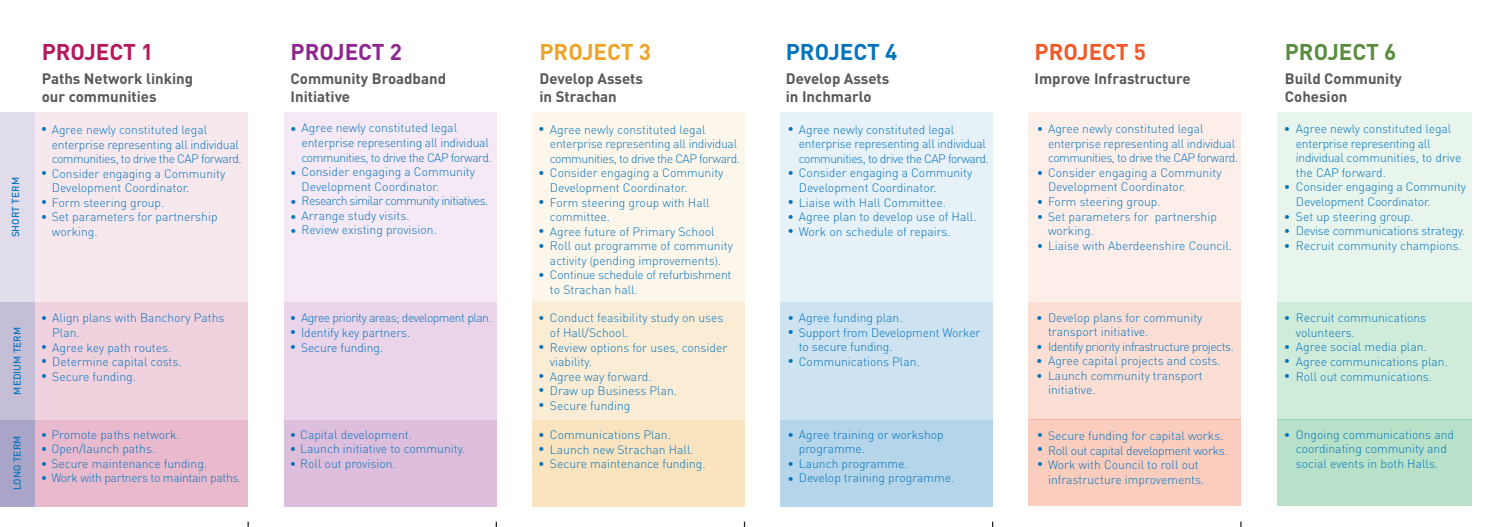
<style>
.page{position:relative;width:1489px;height:527px;background:#fff}
.page>*{position:absolute;margin:0;border:0;box-sizing:border-box;transform-origin:0 0}
.t1{font:700 22.5px "DIN Pro";color:#90268f}
.t2{font:700 22.5px "DIN Pro";color:#eda529}
.t3{font:700 22.5px "DIN Pro";color:#0573bb}
.t4{font:700 22.5px "DIN Pro";color:#f15929}
.t5{font:700 22.5px "DIN Pro";color:#588e3e}
.t6{font:700 22.5px "DIN Pro";color:#b6195b}
.t7{font:700 15px/18px "DIN Pro";color:#57585a}
.t8{font:300 12.12px/14.5px "DIN Pro";color:#0573bb}
.t9{font:300 12.12px/14.5px "DIN Pro";letter-spacing:-.02em;color:#0573bb}
.t10{font:300 12.12px/14.5px "DIN Pro";letter-spacing:-.025em;color:#0573bb}
.t11{font:300 12.12px "DIN Pro";letter-spacing:-.04em;color:#0573bb}
.t12{font:300 12.12px "DIN Pro";letter-spacing:-.05em;color:#0573bb}
.t13{font:500 10px "DIN Pro";color:#1074bc}
.s1{font-family:"Myriad Pro"}
</style>
<div class="page">
<div style="left:284px;top:112px;width:212px;height:190px;background:#f4e9f4"></div>
<div style="left:284px;top:302px;width:212px;height:117px;background:#e9d4e9"></div>
<div style="left:284px;top:419px;width:212px;height:87px;background:#ddbedd"></div>
<div style="left:532px;top:302px;width:212px;height:117px;background:#fbedd5"></div>
<div style="left:532px;top:419px;width:212px;height:87px;background:#f9e4bf"></div>
<div style="left:780px;top:112px;width:212px;height:190px;background:#e6f1f8"></div>
<div style="left:780px;top:302px;width:212px;height:117px;background:#cde3f1"></div>
<div style="left:1028px;top:112px;width:212px;height:190px;background:#fdeeea"></div>
<div style="left:1028px;top:302px;width:212px;height:117px;background:#fcded5"></div>
<div style="left:1028px;top:419px;width:212px;height:86px;background:#facdbf"></div>
<div style="left:1276px;top:112px;width:194px;height:190px;background:#e7f5ed"></div>
<div style="left:1276px;top:302px;width:194px;height:117px;background:#cfecdb"></div>
<div style="left:1276px;top:419px;width:194px;height:86px;background:#b7e2c9"></div>
<div style="left:532px;top:112px;width:212px;height:190px;background:#fdf6ea"></div>
<div style="left:780px;top:419px;width:212px;height:87px;background:#b4d5ea"></div>
<div style="left:0;top:112px;width:248px;height:190px;background:#f7e8ee"></div>
<div style="left:0;top:302px;width:248px;height:117px;background:#f0d1de"></div>
<div style="left:0;top:419px;width:248px;height:87px;background:#e9bace"></div>
<div style="left:0;top:112px;width:34px;height:190px;background:#e0dce9"></div>
<div style="left:0;top:302px;width:34px;height:117px;background:#c4bed7"></div>
<div style="left:0;top:419px;width:34px;height:87px;background:#a8a5c8"></div>
<p class="t13" style="left:9px;top:237px;width:62px;rotate:-90deg">SHORT TERM</p>
<h1 class="t6" style="left:42px;top:37px;width:113px">PROJECT 1</h1>
<p class="t7" style="left:42px;top:69px;width:153px">Paths Network linking our communities</p>
<p class="t9" style="left:52px;top:122px;width:191px;text-indent:-11px">• Agree newly constituted legal enterprise representing all individual communities, to drive the CAP forward.</p>
<p class="t8" style="left:52px;top:165px;width:175px;text-indent:-11px">• Consider engaging a Community<br>Development Coordinator.</p>
<p class="t8" style="left:41px;top:194px;width:125px">• Form steering group.</p>
<p class="t8" style="left:52px;top:209px;width:167px;text-indent:-11px">• Set parameters for partnership working.</p>
<p class="t13" style="left:10px;top:394px;width:69px;rotate:-90deg">MEDIUM TERM</p>
<p class="t13" style="left:10px;top:489px;width:56px;rotate:-90deg">LONG TERM</p>
<p class="t8" style="left:52px;top:310px;width:174px;text-indent:-11px">• Align plans with Banchory Paths<br>Plan.</p>
<p class="t8" style="left:41px;top:339px;width:132px">• Agree key path routes.</p>
<p class="t8" style="left:41px;top:353px;width:142px">• Determine capital costs.</p>
<p class="t8" style="left:41px;top:368px;width:96px">• Secure funding.</p>
<p class="t8" style="left:41px;top:426px;width:140px">• Promote paths network.</p>
<p class="t8" style="left:41px;top:440px;width:116px">• Open/launch paths.</p>
<p class="t8" style="left:41px;top:455px;width:168px">• Secure maintenance funding.</p>
<p class="t10" style="left:41px;top:469px;width:202px">• Work with partners to maintain paths.</p>
<h1 class="t1" style="left:290px;top:37px;width:113px">PROJECT 2</h1>
<h1 class="t2" style="left:539px;top:37px;width:113px">PROJECT 3</h1>
<h1 class="t3" style="left:785px;top:37px;width:113px">PROJECT 4</h1>
<h1 class="t4" style="left:1034px;top:37px;width:113px">PROJECT 5</h1>
<h1 class="t5" style="left:1284px;top:37px;width:113px">PROJECT 6</h1>
<p class="t7" style="left:290px;top:69px;width:157px">Community Broadband<br>Initiative</p>
<p class="t7" style="left:539px;top:69px;width:105px">Develop Assets in Strachan</p>
<p class="t7" style="left:785px;top:69px;width:105px">Develop Assets in Inchmarlo</p>
<p class="t7" style="left:1034px;top:69px;width:158px">Improve Infrastructure</p>
<p class="t7" style="left:1284px;top:69px;width:119px">Build Community<br>Cohesion</p>
<p class="t9" style="left:301px;top:120px;width:191px;text-indent:-12px">• Agree newly constituted legal enterprise representing all individual communities, to drive the CAP forward.</p>
<p class="t8" style="left:301px;top:164px;width:175px;text-indent:-12px">• Consider engaging a Community<br>Development Coordinator.</p>
<p class="t12" style="left:290px;top:192px;width:200px">• Research similar community initiatives.</p>
<p class="t8" style="left:290px;top:207px;width:121px">• Arrange study visits.</p>
<p class="t8" style="left:290px;top:222px;width:148px">• Review existing provision.</p>
<p class="t9" style="left:550px;top:121px;width:191px;text-indent:-12px">• Agree newly constituted legal enterprise representing all individual communities, to drive the CAP forward.</p>
<p class="t8" style="left:550px;top:165px;width:175px;text-indent:-12px">• Consider engaging a Community<br>Development Coordinator.</p>
<p class="t8" style="left:550px;top:194px;width:161px;text-indent:-12px">• Form steering group with Hall committee.</p>
<p class="t8" style="left:538px;top:223px;width:178px">• Agree future of Primary School</p>
<p class="t8" style="left:538px;top:238px;width:196px;text-align:center">• Roll out programme of community activity <span class="s1">(</span>pending improvements<span class="s1">)</span>.</p>
<p class="t10" style="left:550px;top:267px;width:183px;text-indent:-12px">• Continue schedule of refurbishment to Strachan hall.</p>
<p class="t9" style="left:798px;top:121px;width:191px;text-indent:-11px">• Agree newly constituted legal enterprise representing all individual communities, to drive the CAP forward.</p>
<p class="t8" style="left:798px;top:165px;width:175px;text-indent:-11px">• Consider engaging a Community<br>Development Coordinator.</p>
<p class="t8" style="left:787px;top:194px;width:160px">• Liaise with Hall Committee.</p>
<p class="t8" style="left:787px;top:209px;width:190px">• Agree plan to develop use of Hall.</p>
<p class="t8" style="left:787px;top:223px;width:165px">• Work on schedule of repairs.</p>
<p class="t9" style="left:1047px;top:121px;width:191px;text-indent:-11px">• Agree newly constituted legal enterprise representing all individual communities, to drive the CAP forward.</p>
<p class="t8" style="left:1047px;top:164px;width:175px;text-indent:-11px">• Consider engaging a Community<br>Development Coordinator.</p>
<p class="t8" style="left:1036px;top:194px;width:125px">• Form steering group.</p>
<p class="t8" style="left:1047px;top:208px;width:170px;text-indent:-11px">• Set parameters for partnership working.</p>
<p class="t8" style="left:1036px;top:237px;width:197px">• Liaise with Aberdeenshire Council.</p>
<p class="t8" style="left:1295px;top:121px;width:167px;text-indent:-12px">• Agree newly constituted legal enterprise representing all individual communities, to drive the CAP forward.</p>
<p class="t8" style="left:1295px;top:179px;width:172px;text-indent:-12px">• Consider engaging a Community<br>Development Coordinator.</p>
<p class="t8" style="left:1283px;top:208px;width:131px">• Set up steering group.</p>
<p class="t8" style="left:1283px;top:223px;width:183px">• Devise communications strategy.</p>
<p class="t8" style="left:1283px;top:237px;width:179px">• Recruit community champions.</p>
<p class="t11" style="left:290px;top:309px;width:203px">• Agree priority areas; development plan.</p>
<p class="t8" style="left:290px;top:324px;width:122px">• Identify key partners.</p>
<p class="t8" style="left:290px;top:339px;width:95px">• Secure funding.</p>
<p class="t8" style="left:290px;top:426px;width:124px">• Capital development.</p>
<p class="t8" style="left:290px;top:440px;width:177px">• Launch initiative to community.</p>
<p class="t8" style="left:290px;top:455px;width:108px">• Roll out provision.</p>
<p class="t8" style="left:550px;top:310px;width:175px;text-indent:-12px">• Conduct feasibility study on uses of Hall/School.</p>
<p class="t8" style="left:550px;top:339px;width:179px;text-indent:-12px">• Review options for uses, consider viability.</p>
<p class="t8" style="left:538px;top:368px;width:115px">• Agree way forward.</p>
<p class="t8" style="left:538px;top:382px;width:140px">• Draw up Business Plan.</p>
<p class="t8" style="left:538px;top:397px;width:94px">• Secure funding</p>
<p class="t8" style="left:538px;top:426px;width:134px">• Communications Plan.</p>
<p class="t8" style="left:538px;top:441px;width:157px">• Launch new Strachan Hall.</p>
<p class="t8" style="left:538px;top:456px;width:169px">• Secure maintenance funding.</p>
<p class="t8" style="left:787px;top:310px;width:117px">• Agree funding plan.</p>
<p class="t8" style="left:798px;top:324px;width:183px;text-indent:-11px">• Support from Development Worker to secure funding.</p>
<p class="t8" style="left:787px;top:353px;width:134px">• Communications Plan.</p>
<p class="t8" style="left:798px;top:426px;width:146px;text-indent:-11px">• Agree training or workshop programme.</p>
<p class="t8" style="left:787px;top:455px;width:122px">• Launch programme.</p>
<p class="t8" style="left:787px;top:469px;width:168px">• Develop training programme.</p>
<p class="t8" style="left:1047px;top:309px;width:156px;text-indent:-12px">• Develop plans for community transport initiative.</p>
<p class="t11" style="left:1036px;top:338px;width:199px">• Identify priority infrastructure projects.</p>
<p class="t8" style="left:1036px;top:353px;width:186px">• Agree capital projects and costs.</p>
<p class="t8" style="left:1047px;top:367px;width:156px;text-indent:-12px">• Launch community transport initiative.</p>
<p class="t8" style="left:1047px;top:427px;width:181px">Secure funding for capital works.<br>Roll out capital development works.<br>Work with Council to roll out infrastructure improvements.</p>
<p class="t8" style="left:1036px;top:426px;width:8px;text-align:justify">• • •</p>
<p class="t8" style="left:1295px;top:310px;width:132px;text-indent:-12px">• Recruit communications volunteers.</p>
<p class="t8" style="left:1283px;top:339px;width:144px">• Agree social media plan.</p>
<p class="t8" style="left:1283px;top:353px;width:165px">• Agree communications plan.</p>
<p class="t8" style="left:1283px;top:368px;width:149px">• Roll out communications.</p>
<p class="t8" style="left:1283px;top:426px;width:171px;text-align:center">• Ongoing communications and coordinating community and social events in both Halls.</p>
</div>
